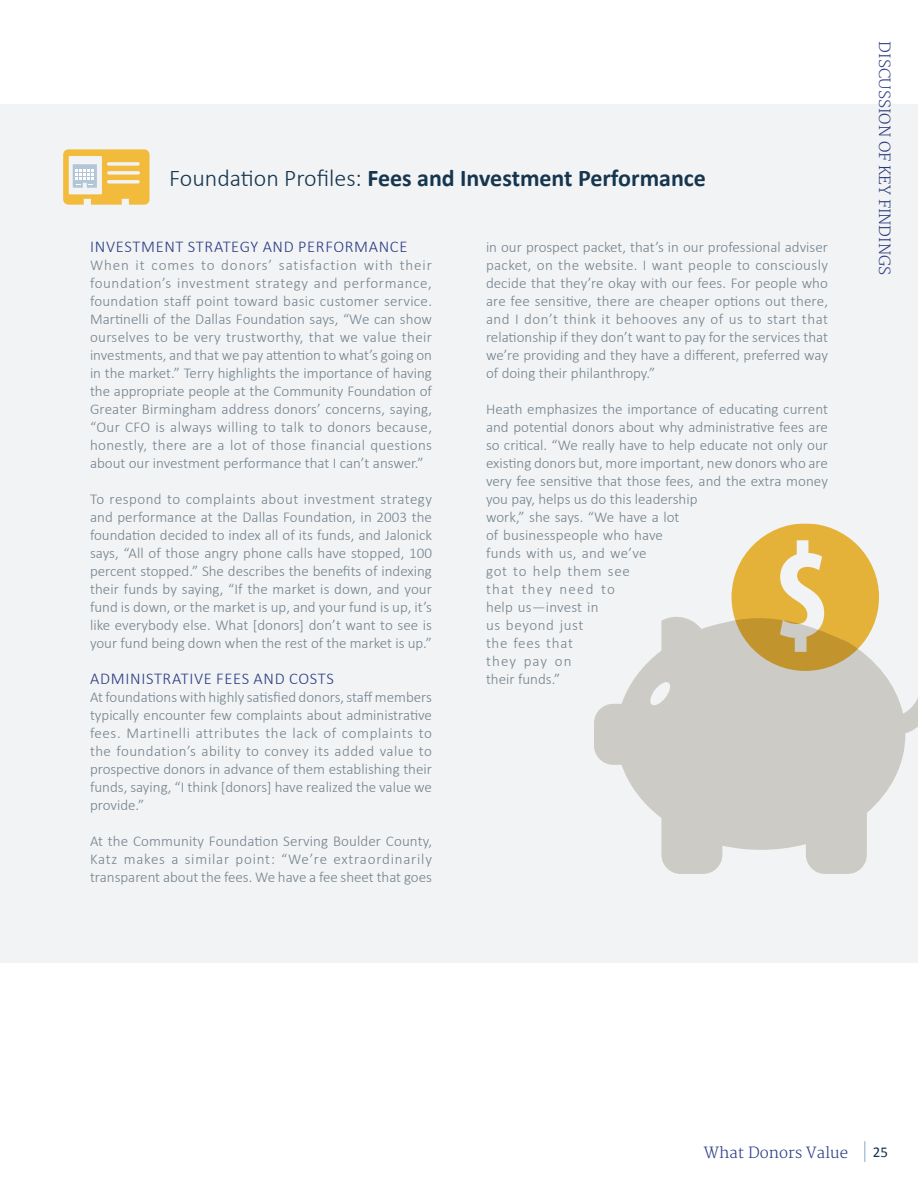
<style>
.page{position:relative;width:918px;height:1188px;background:#fff}
.page>*{position:absolute;margin:0;border:0;box-sizing:border-box;transform-origin:0 0}
.t1{font:700 24px "Calibri";color:#16364f}
.t2{font:300 16.5px "Calibri";letter-spacing:.04em;color:#2a3b83}
.t3{font:300 15px/18px "Calibri";color:#72828e;text-align:justify}
.t4{font:300 15px "Merriweather";color:#2a3b83}
.t5{font:15px "Calibri";color:#16364f}
.s1{font-weight:300}
</style>
<div class="page">
<hr style="left:864px;top:1141px;width:2px;height:21px;background:#b1c5d9">
<div style="left:0;top:104px;width:918px;height:859px;background:#f2f3f4"></div>
<svg style="left:63px;top:149px;width:87px;height:56px"></svg>
<svg style="left:732px;top:523px;width:147px;height:94px"></svg>
<svg style="left:594px;top:617px;width:324px;height:257px;fill:#cccbc5"></svg>
<h1 class="t1" style="left:169px;top:163px;width:538px"><span class="s1">Foundation Profiles:</span> Fees and Investment Performance</h1>
<p class="t2" style="left:90px;top:236px;width:319px">INVESTMENT STRATEGY AND PERFORMANCE</p>
<p class="t3" style="left:90px;top:255px;width:344px">When it comes to donors’ satisfaction with their foundation’s investment strategy and performance, foundation staff point toward basic customer service.<br>Martinelli of the Dallas Foundation says, “We can show ourselves to be very trustworthy, that we value their investments, and that we pay attention to what’s going on in the market.” Terry highlights the importance of having the appropriate people at the Community Foundation of Greater Birmingham address donors’ concerns, saying, “Our CFO is always willing to talk to donors because, honestly, there are a lot of those financial questions about our investment performance that I can’t answer.”</p>
<p class="t3" style="left:90px;top:489px;width:344px">To respond to complaints about investment strategy and performance at the Dallas Foundation, in 2003 the foundation decided to index all of its funds, and Jalonick says, “All of those angry phone calls have stopped, 100 percent stopped.” She describes the benefits of indexing their funds by saying, “If the market is down, and your fund is down, or the market is up, and your fund is up, it’s like everybody else. What [donors] don’t want to see is your fund being down when the rest of the market is up.”</p>
<p class="t2" style="left:90px;top:668px;width:245px">ADMINISTRATIVE FEES AND COSTS</p>
<p class="t3" style="left:90px;top:687px;width:344px">At foundations with highly satisfied donors, staff members typically encounter few complaints about administrative fees. Martinelli attributes the lack of complaints to the foundation’s ability to convey its added value to prospective donors in advance of them establishing their funds, saying, “I think [donors] have realized the value we provide.”</p>
<p class="t3" style="left:90px;top:831px;width:344px">At the Community Foundation Serving Boulder County, Katz makes a similar point: “We’re extraordinarily transparent about the fees. We have a fee sheet that goes</p>
<p class="t3" style="left:486px;top:237px;width:344px">in our prospect packet, that’s in our professional adviser packet, on the website. I want people to consciously decide that they’re okay with our fees. For people who are fee sensitive, there are cheaper options out there, and I don’t think it behooves any of us to start that relationship if they don’t want to pay for the services that we’re providing and they have a different, preferred way of doing their philanthropy.”</p>
<p class="t3" style="left:486px;top:399px;width:344px;text-align:left">Heath emphasizes the importance of educating current and potential donors about why administrative fees are so critical. “We really have to help educate not only our existing donors but, more important, new donors who are very fee sensitive that those fees, and the extra money you pay, helps us do this leadership<br>work,” she says. “We have a lot<br>of businesspeople who have<br>funds with us, and we’ve<br>got to help them see<br>that they need to<br>help us—invest in<br>us beyond just<br>the fees that<br>they pay on<br>their funds.”</p>
<p class="t4" style="left:893px;top:41px;width:235px;rotate:90deg">DISCUSSION OF KEY FINDINGS</p>
<p class="t4" style="left:704px;top:1144px;width:146px">What Donors Value</p>
<p class="t5" style="left:873px;top:1142px;width:17px">25</p>
</div>
